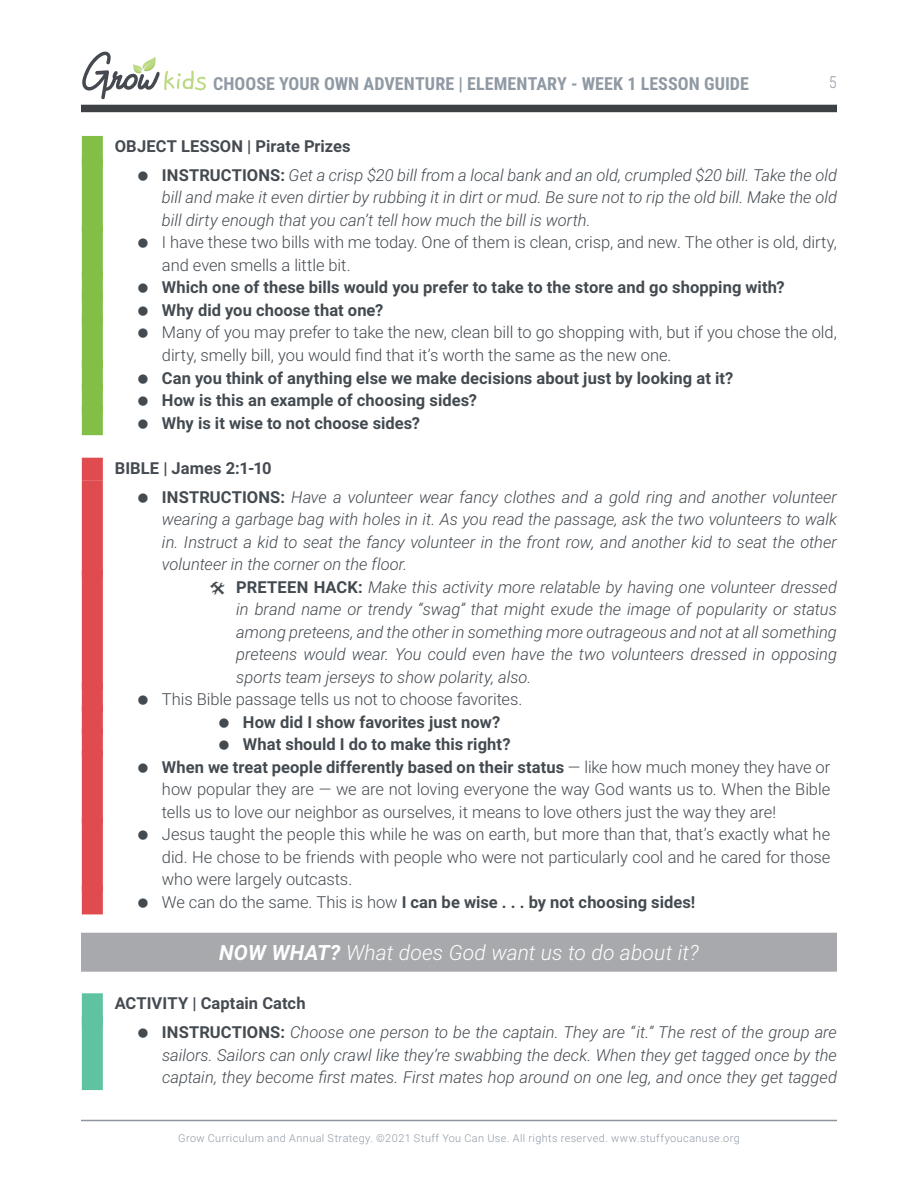
<style>
.page{position:relative;width:918px;height:1188px;background:#fff}
.page>*{position:absolute;margin:0;border:0;box-sizing:border-box;transform-origin:0 0}
.t1{font:italic 300 21px "Roboto";letter-spacing:.005em;color:#fff}
.t2{font:700 18px "Roboto Condensed";letter-spacing:.005em;color:#909aa4}
.t3{font:italic 300 16.5px/29.2px "Roboto";color:#434a50}
.t4{font:300 16.5px/22.5px "Roboto";letter-spacing:-.005em;color:#434a50}
.t5{font:700 16.5px/22.5px "Roboto";letter-spacing:.005em;color:#434a50}
.t6{font:300 16.5px "Roboto Condensed";color:#909aa4}
.t7{font:300 10.8px "Roboto";letter-spacing:.04em;color:#8f99a6}
.s1{font-weight:700;font-style:normal;color:#454b51}
.s2{font-weight:700;font-style:normal}
.s3{font-weight:300}
.s4{font-weight:700}
</style>
<div class="page">
<hr style="left:81px;top:1120px;width:756px;height:1px;background:#8d949e">
<svg style="left:82px;top:51px;width:124px;height:49px"></svg>
<div style="left:81px;top:105px;width:756px;height:7px;background:#3d4146"></div>
<div style="left:82px;top:136px;width:21px;height:29px;background:#81bf47"></div>
<div style="left:82px;top:158px;width:21px;height:75px;background:#81bf47"></div>
<div style="left:82px;top:226px;width:21px;height:52px;background:#81bf47"></div>
<div style="left:82px;top:271px;width:21px;height:29px;background:#81bf47"></div>
<div style="left:82px;top:293px;width:21px;height:30px;background:#81bf47"></div>
<div style="left:82px;top:316px;width:21px;height:52px;background:#81bf47"></div>
<div style="left:82px;top:361px;width:21px;height:29px;background:#81bf47"></div>
<div style="left:82px;top:383px;width:21px;height:30px;background:#81bf47"></div>
<div style="left:82px;top:406px;width:21px;height:29px;background:#81bf47"></div>
<div style="left:82px;top:458px;width:21px;height:22px;background:#e04b50"></div>
<div style="left:82px;top:480px;width:21px;height:97px;background:#e04b50"></div>
<div style="left:82px;top:570px;width:21px;height:119px;background:#e04b50"></div>
<div style="left:82px;top:683px;width:21px;height:29px;background:#e04b50"></div>
<div style="left:82px;top:705px;width:21px;height:29px;background:#e04b50"></div>
<div style="left:82px;top:728px;width:21px;height:29px;background:#e04b50"></div>
<div style="left:82px;top:750px;width:21px;height:74px;background:#e04b50"></div>
<div style="left:82px;top:818px;width:21px;height:74px;background:#e04b50"></div>
<div style="left:82px;top:885px;width:21px;height:29px;background:#e04b50"></div>
<div style="left:81px;top:933px;width:756px;height:39px;background:#a7a9ac"></div>
<div style="left:82px;top:993px;width:21px;height:34px;background:#5fc2a0"></div>
<div style="left:82px;top:1016px;width:21px;height:74px;background:#5fc2a0"></div>
<p class="t2" style="left:213px;top:71px;width:537px">CHOOSE YOUR OWN ADVENTURE | ELEMENTARY - WEEK 1 LESSON GUIDE</p>
<p class="t6" style="left:829px;top:71px;width:10px">5</p>
<p class="t3" style="left:162px;top:131px;width:677px;text-indent:-47px"><span class="s1">OBJECT LESSON | Pirate Prizes<br></span><span class="s2">INSTRUCTIONS:</span> Get a crisp $20 bill from a local bank and an old, crumpled $20 bill. Take the old</p>
<p class="t3" style="left:162px;top:186px;width:677px;line-height:22.5px">bill and make it even dirtier by rubbing it in dirt or mud. Be sure not to rip the old bill. Make the old bill dirty enough that you can’t tell how much the bill is worth.</p>
<p class="t4" style="left:162px;top:231px;width:676px">I have these two bills with me today. One of them is clean, crisp, and new. The other is old, dirty, and even smells a little bit.</p>
<p class="t5" style="left:162px;top:276px;width:624px">Which one of these bills would you prefer to take to the store and go shopping with?<br>Why did you choose that one?</p>
<p class="t4" style="left:162px;top:321px;width:676px">Many of you may prefer to take the new, clean bill to go shopping with, but if you chose the old, dirty, smelly bill, you would find that it’s worth the same as the new one.</p>
<p class="t5" style="left:162px;top:366px;width:573px">Can you think of anything else we make decisions about just by looking at it?<br>How is this an example of choosing sides?<br>Why is it wise to not choose sides?</p>
<p class="t3" style="left:162px;top:452px;width:677px;text-indent:-47px"><span class="s1">BIBLE | James 2:1-10<br></span><span class="s2">INSTRUCTIONS:</span> Have a volunteer wear fancy clothes and a gold ring and another volunteer</p>
<p class="t3" style="left:162px;top:504px;width:677px">wearing a garbage bag with holes in it. As you read the passage, ask the two volunteers to walk</p>
<p class="t3" style="left:162px;top:527px;width:677px">in. Instruct a kid to seat the fancy volunteer in the front row, and another kid to seat the other</p>
<p class="t3" style="left:162px;top:549px;width:247px">volunteer in the corner on the floor.</p>
<p class="t3" style="left:236px;top:572px;width:602px"><span class="s2">PRETEEN HACK:</span> Make this activity more relatable by having one volunteer dressed</p>
<p class="t3" style="left:236px;top:594px;width:602px">in brand name or trendy “swag” that might exude the image of popularity or status</p>
<p class="t3" style="left:236px;top:617px;width:602px">among preteens, and the other in something more outrageous and not at all something</p>
<p class="t3" style="left:236px;top:639px;width:602px">preteens would wear. You could even have the two volunteers dressed in opposing</p>
<p class="t3" style="left:236px;top:662px;width:297px">sports team jerseys to show polarity, also.</p>
<p class="t4" style="left:162px;top:688px;width:362px">This Bible passage tells us not to choose favorites.</p>
<p class="t5" style="left:243px;top:710px;width:259px">How did I show favorites just now?</p>
<p class="t5" style="left:243px;top:733px;width:269px">What should I do to make this right?</p>
<p class="t5" style="left:162px;top:755px;width:670px">When we treat people differently based on their status <span class="s3">— like how much money they have or</span></p>
<p class="t4" style="left:162px;top:778px;width:670px">how popular they are — we are not loving everyone the way God wants us to. When the Bible</p>
<p class="t4" style="left:162px;top:800px;width:616px">tells us to love our neighbor as ourselves, it means to love others just the way they are!</p>
<p class="t4" style="left:162px;top:823px;width:670px">Jesus taught the people this while he was on earth, but more than that, that’s exactly what he</p>
<p class="t4" style="left:162px;top:845px;width:670px">did. He chose to be friends with people who were not particularly cool and he cared for those</p>
<p class="t4" style="left:162px;top:868px;width:192px">who were largely outcasts.</p>
<p class="t5" style="left:162px;top:890px;width:535px"><span class="s3">We can do the same. This is how</span> I can be wise . . . by not choosing sides!</p>
<p class="t1" style="left:219px;top:937px;width:481px"><span class="s4">NOW WHAT?</span> What does God want us to do about it?</p>
<p class="t3" style="left:162px;top:988px;width:677px;text-indent:-47px"><span class="s1">ACTIVITY | Captain Catch<br></span><span class="s2">INSTRUCTIONS:</span> Choose one person to be the captain. They are “it.” The rest of the group are</p>
<p class="t3" style="left:162px;top:1043px;width:676px;line-height:22.5px">sailors. Sailors can only crawl like they’re swabbing the deck. When they get tagged once by the captain, they become first mates. First mates hop around on one leg, and once they get tagged</p>
<p class="t7" style="left:178px;top:1131px;width:563px">Grow Curriculum and Annual Strategy. ©2021 Stuff You Can Use. All rights reserved. www.stuffyoucanuse.org</p>
</div>
